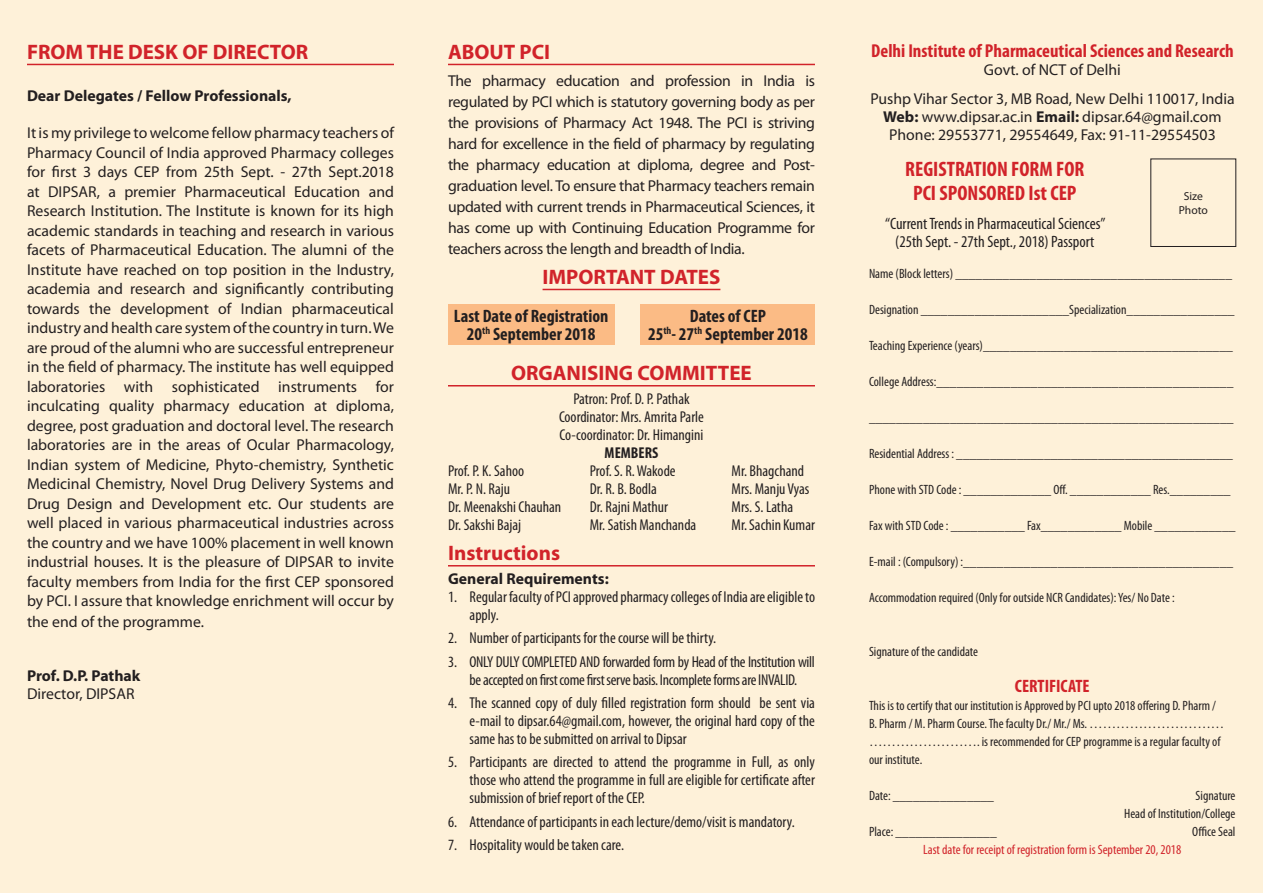
<style>
.page{position:relative;width:1263px;height:893px;background:#fef1d9}
.page>*{position:absolute;margin:0;border:0;box-sizing:border-box;transform-origin:0 0}
.head{font:700 21px "Myriad Pro";color:#d1232a}
.txt{font:700 condensed 21px/24px "Myriad Pro";color:#d1232a;text-align:center}
.txt-2{font:700 condensed 18.75px "Myriad Pro";color:#d1232a}
.head-2{font:700 condensed 18px/18px "Myriad Pro";color:#231f20;text-align:center}
.txt-3{font:700 condensed 18px "Myriad Pro";color:#d1232a}
.txt-4{font:condensed 16.5px "Myriad Pro";color:#231f20}
.txt-5{font:15.75px/19.5px "Myriad Pro";color:#231f20;text-align:justify}
.txt_copy{font:condensed 15.75px/18px "Myriad Pro";color:#231f20;text-align:justify}
.txt-6{font:condensed 15.75px "Myriad Pro";color:#231f20}
.txt_copy-2{font:condensed 15.75px/18px "Myriad Pro";letter-spacing:-.02em;color:#231f20;text-align:center}
.txt-7{font:700 15.75px "Myriad Pro";color:#231f20}
.txt-8{font:700 condensed 15.75px "Myriad Pro";color:#231f20}
.txt-9{font:condensed 13.5px/18px "Myriad Pro";color:#231f20}
.txt-10{font:condensed 13.5px "Myriad Pro";color:#d1232a}
.txt-11{font:11.55px "Myriad Pro";color:#231f20}
.s1{font-weight:700}
</style>
<div class="page">
<hr style="left:448px;top:64px;width:367px;height:1px;background:#d1232a">
<hr style="left:542px;top:289px;width:178px;height:1px;background:#d1232a">
<hr style="left:448px;top:385px;width:367px;height:1px;background:#d1232a">
<hr style="left:448px;top:565px;width:367px;height:1px;background:#d1232a">
<hr style="left:27px;top:64px;width:367px;height:1px;background:#d1232a">
<div style="left:448px;top:304px;width:166px;height:41px;background:#fbbb85"></div>
<div style="left:641px;top:304px;width:174px;height:41px;background:#fbbb85"></div>
<p class="head" style="left:27px;top:38px;width:283px">FROM THE DESK OF DIRECTOR</p>
<p class="txt-7" style="left:27px;top:85px;width:266px">Dear Delegates / Fellow Professionals,</p>
<p class="txt-5" style="left:27px;top:123px;width:368px">It is my privilege to welcome fellow pharmacy teachers of Pharmacy Council of India approved Pharmacy colleges for first 3 days CEP from 25th Sept. - 27th Sept.2018 at DIPSAR, a premier Pharmaceutical Education and Research Institution. The Institute is known for its high academic standards in teaching and research in various facets of Pharmaceutical Education. The alumni of the Institute have reached on top position in the Industry, academia and research and significantly contributing towards the development of Indian pharmaceutical industry and health care system of the country in turn. We are proud of the alumni who are successful entrepreneur in the field of pharmacy. The institute has well equipped laboratories with sophisticated instruments for inculcating quality pharmacy education at diploma, degree, post graduation and doctoral level. The research laboratories are in the areas of Ocular Pharmacology, Indian system of Medicine, Phyto-chemistry, Synthetic Medicinal Chemistry, Novel Drug Delivery Systems and Drug Design and Development etc. Our students are well placed in various pharmaceutical industries across the country and we have 100% placement in well known industrial houses. It is the pleasure of DIPSAR to invite faculty members from India for the first CEP sponsored by PCI. I assure that knowledge enrichment will occur by</p>
<p class="txt-5" style="left:27px;top:612px;width:179px">the end of the programme.</p>
<p class="txt-7" style="left:27px;top:665px;width:115px">Prof. D.P. Pathak</p>
<p class="txt-5" style="left:27px;top:684px;width:109px">Director, DIPSAR</p>
<p class="head" style="left:448px;top:38px;width:104px">ABOUT PCI</p>
<p class="txt-5" style="left:448px;top:69px;width:368px;line-height:21px">The pharmacy education and profession in India is regulated by PCI which is statutory governing body as per the provisions of Pharmacy Act 1948. The PCI is striving hard for excellence in the field of pharmacy by regulating the pharmacy education at diploma, degree and Post&shy;graduation level. To ensure that Pharmacy teachers remain updated with current trends in Pharmaceutical Sciences, it has come up with Continuing Education Programme for teachers across the length and breadth of India.</p>
<p class="head" style="left:542px;top:263px;width:179px">IMPORTANT DATES</p>
<p class="head-2" style="left:454px;top:307px;width:156px">Last Date of Registration<br>20<sup>th</sup> September 2018</p>
<p class="head-2" style="left:648px;top:307px;width:161px">Dates of CEP<br>25<sup>th</sup>- 27<sup>th</sup> September 2018</p>
<p class="head" style="left:511px;top:360px;width:242px">ORGANISING COMMITTEE</p>
<p class="txt-6" style="left:573px;top:389px;width:118px">Patron: Prof. D. P. Pathak</p>
<p class="txt-6" style="left:559px;top:407px;width:146px">Coordinator: Mrs. Amrita Parle</p>
<p class="txt-6" style="left:560px;top:425px;width:145px">Co-coordinator: Dr. Himangini</p>
<p class="txt-8" style="left:605px;top:443px;width:55px">MEMBERS</p>
<p class="txt-6" style="left:448px;top:461px;width:78px">Prof. P. K. Sahoo</p>
<p class="txt-6" style="left:590px;top:461px;width:87px">Prof. S. R. Wakode</p>
<p class="txt-6" style="left:731px;top:461px;width:74px">Mr. Bhagchand</p>
<p class="txt-6" style="left:448px;top:479px;width:64px">Mr. P. N. Raju</p>
<p class="txt-6" style="left:590px;top:479px;width:69px">Dr. R. B. Bodla</p>
<p class="txt-6" style="left:731px;top:479px;width:79px">Mrs. Manju Vyas</p>
<p class="txt-6" style="left:448px;top:497px;width:115px">Dr. Meenakshi Chauhan</p>
<p class="txt-6" style="left:590px;top:497px;width:80px">Dr. Rajni Mathur</p>
<p class="txt-6" style="left:731px;top:497px;width:63px">Mrs. S. Latha</p>
<p class="txt-6" style="left:448px;top:515px;width:75px">Dr. Sakshi Bajaj</p>
<p class="txt-6" style="left:590px;top:515px;width:108px">Mr. Satish Manchanda</p>
<p class="txt-6" style="left:731px;top:515px;width:85px">Mr. Sachin Kumar</p>
<p class="head" style="left:448px;top:540px;width:114px">Instructions</p>
<p class="txt-7" style="left:448px;top:568px;width:162px">General Requirements:</p>
<p class="txt_copy" style="left:470px;top:587px;width:347px;text-indent:-22px">1. Regular faculty of PCI approved pharmacy colleges of India are eligible to apply.</p>
<p class="txt_copy" style="left:448px;top:629px;width:270px">2. Number of participants for the course will be thirty.</p>
<p class="txt_copy-2" style="left:448px;top:652px;width:368px">3. ONLY DULY COMPLETED AND forwarded form by Head of the Institution will be accepted on first come first serve basis. Incomplete forms are INVALID.</p>
<p class="txt_copy" style="left:470px;top:694px;width:347px;text-indent:-22px">4. The scanned copy of duly filled registration form should be sent via e-mail to dipsar.64@gmail.com, however, the original hard copy of the same has to be submitted on arrival to Dipsar</p>
<p class="txt_copy" style="left:470px;top:753px;width:347px;text-indent:-22px">5. Participants are directed to attend the programme in Full, as only those who attend the programme in full are eligible for certificate after submission of brief report of the CEP.</p>
<p class="txt_copy" style="left:448px;top:812px;width:348px">6. Attendance of participants in each lecture/demo/visit is mandatory.</p>
<p class="txt_copy" style="left:448px;top:836px;width:178px">7. Hospitality would be taken care.</p>
<p class="txt-2" style="left:871px;top:39px;width:364px">Delhi Institute of Pharmaceutical Sciences and Research</p>
<p class="txt-5" style="left:984px;top:60px;width:138px">Govt. of NCT of Delhi</p>
<p class="txt-5" style="left:870px;top:89px;width:366px">Pushp Vihar Sector 3, MB Road, New Delhi 110017, India</p>
<p class="txt-5" style="left:883px;top:107px;width:340px"><span class="s1">Web:</span> www.dipsar.ac.in <span class="s1">Email:</span> dipsar.64@gmail.com</p>
<p class="txt-5" style="left:889px;top:125px;width:328px">Phone: 29553771, 29554649, Fax: 91-11-29554503</p>
<p class="txt" style="left:905px;top:156px;width:181px">REGISTRATION FORM FOR<br>PCI SPONSORED Ist CEP</p>
<p class="txt-4" style="left:885px;top:213px;width:222px">“Current Trends in Pharmaceutical Sciences”</p>
<p class="txt-4" style="left:895px;top:231px;width:201px">(25th Sept. - 27th Sept., 2018) Passport</p>
<p class="txt-11" style="left:1184px;top:189px;width:21px">Size</p>
<p class="txt-11" style="left:1179px;top:203px;width:31px">Photo</p>
<p class="txt-9" style="left:869px;top:264px;width:365px">Name (Block letters) _________________________________________</p>
<p class="txt-9" style="left:869px;top:300px;width:367px">Designation ______________________Specialization________________</p>
<p class="txt-9" style="left:869px;top:336px;width:365px">Teaching Experience (years)_____________________________________</p>
<p class="txt-9" style="left:869px;top:372px;width:366px">College Address:____________________________________________</p>
<p class="txt-9" style="left:869px;top:408px;width:366px">______________________________________________________</p>
<p class="txt-9" style="left:869px;top:444px;width:366px">Residential Address : _________________________________________</p>
<p class="txt-9" style="left:869px;top:480px;width:363px">Phone with STD Code : _____________ Off. ____________ Res._________</p>
<p class="txt-9" style="left:869px;top:516px;width:368px">Fax with STD Code : ___________ Fax____________ Mobile ____________</p>
<p class="txt-9" style="left:869px;top:552px;width:366px">E-mail : (Compulsory) :________________________________________</p>
<p class="txt-9" style="left:869px;top:588px;width:307px">Accommodation required (Only for outside NCR Candidates): Yes/ No Date :</p>
<p class="txt-9" style="left:869px;top:642px;width:111px">Signature of the candidate</p>
<p class="txt-3" style="left:1015px;top:674px;width:76px">CERTIFICATE</p>
<p class="txt-9" style="left:869px;top:696px;width:357px">This is to certify that our institution is Approved by PCI upto 2018 offering D. Pharm / B. Pharm / M. Pharm Course. The faculty Dr./ Mr./ Ms. ………………………… ……………………. is recommended for CEP programme is a regular faculty of our institute.</p>
<p class="txt-9" style="left:869px;top:786px;width:127px">Date: _______________</p>
<p class="txt-9" style="left:1195px;top:786px;width:41px">Signature</p>
<p class="txt-9" style="left:1124px;top:804px;width:113px">Head of Institution/College</p>
<p class="txt-9" style="left:869px;top:822px;width:129px">Place: _______________</p>
<p class="txt-9" style="left:1192px;top:822px;width:45px">Office Seal</p>
<p class="txt-10" style="left:923px;top:841px;width:260px">Last date for receipt of registration form is September 20, 2018</p>
</div>
